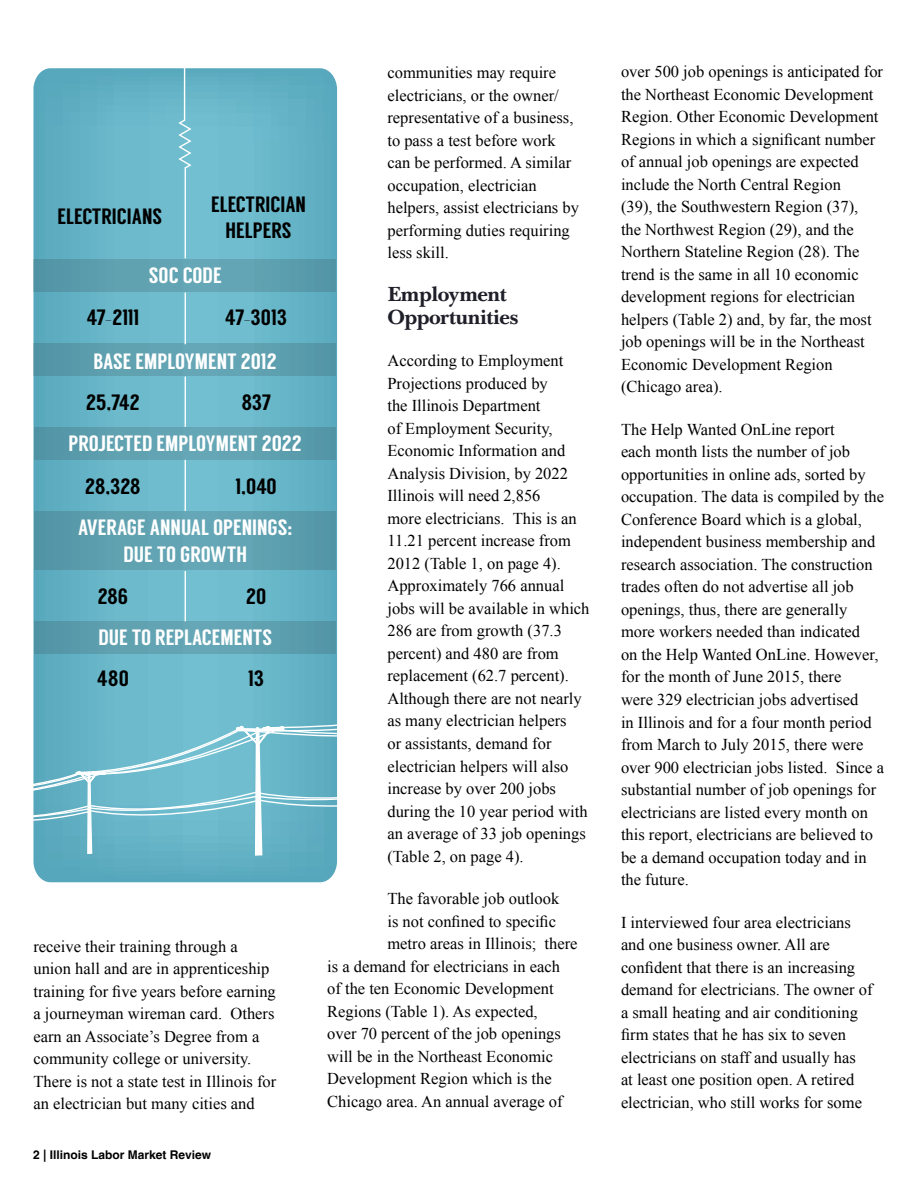
<style>
.page{position:relative;width:918px;height:1188px;background:#fff}
.page>*{position:absolute;margin:0;border:0;box-sizing:border-box;transform-origin:0 0}
.t1{font:22.2px/26.5px "Langdon";color:#fff;text-align:center}
.t2{font:22.2px/26.5px "Langdon";color:#000;text-align:center}
.t3{font:700 21px/22.5px "Baskerville Cyr";letter-spacing:-.025em;color:#1f1f29}
.t4{font:16.5px/22.5px "Times New Roman";color:#000}
.t5{font:700 12px "Helvetica";color:#000}
</style>
<div class="page">
<svg style="left:33px;top:68px;width:304px;height:814px;background:#67b5c7"></svg>
<div style="left:33px;top:344px;width:303px;height:32px;background:#5fa1b1"></div>
<div style="left:33px;top:259px;width:303px;height:32px;background:#5fa1b1"></div>
<div style="left:34px;top:428px;width:302px;height:32px;background:#5fa1b1"></div>
<svg style="left:33px;top:652px;width:305px;height:204px;background:#70b9cb"></svg>
<div style="left:34px;top:511px;width:302px;height:59px;background:#5fa1b1"></div>
<div style="left:34px;top:621px;width:302px;height:32px;background:#5fa1b1"></div>
<hr style="left:185px;top:377px;width:1px;height:50px;background:#fff">
<hr style="left:185px;top:293px;width:1px;height:51px;background:#fff">
<hr style="left:185px;top:460px;width:1px;height:51px;background:#fff">
<hr style="left:185px;top:571px;width:1px;height:50px;background:#fff">
<hr style="left:184px;top:65px;width:1px;height:56px;background:#fff">
<hr style="left:185px;top:168px;width:1px;height:90px;background:#fff">
<svg style="left:177px;top:118px;width:16px;height:52px"></svg>
<h1 class="t2" style="left:58px;top:204px;width:106px">ELECTRICIANS</h1>
<h1 class="t2" style="left:211px;top:191px;width:96px">ELECTRICIAN<br>HELPERS</h1>
<h1 class="t1" style="left:149px;top:262px;width:74px">SOC CODE</h1>
<h1 class="t2" style="left:87px;top:304px;width:54px">47-2111</h1>
<h1 class="t2" style="left:225px;top:304px;width:63px">47-3013</h1>
<h1 class="t1" style="left:94px;top:348px;width:185px">BASE EMPLOYMENT 2012</h1>
<h1 class="t2" style="left:86px;top:389px;width:55px">25,742</h1>
<h1 class="t2" style="left:241px;top:389px;width:31px">837</h1>
<h1 class="t1" style="left:69px;top:430px;width:235px">PROJECTED EMPLOYMENT 2022</h1>
<h1 class="t2" style="left:85px;top:473px;width:57px">28,328</h1>
<h1 class="t2" style="left:236px;top:473px;width:43px">1,040</h1>
<h1 class="t1" style="left:78px;top:514px;width:216px">AVERAGE ANNUAL OPENINGS:<br>DUE TO GROWTH</h1>
<h1 class="t2" style="left:98px;top:583px;width:32px">286</h1>
<h1 class="t2" style="left:246px;top:583px;width:22px">20</h1>
<h1 class="t1" style="left:98px;top:624px;width:175px">DUE TO REPLACEMENTS</h1>
<h1 class="t2" style="left:97px;top:665px;width:33px">480</h1>
<h1 class="t2" style="left:248px;top:665px;width:17px">13</h1>
<p class="t4" style="left:33px;top:935px;width:244px">receive their training through a union hall and are in apprenticeship training for five years before earning a journeyman wireman card. Others earn an Associate’s Degree from a community college or university.<br>There is not a state test in Illinois for an electrician but many cities and</p>
<p class="t5" style="left:33px;top:1148px;width:180px">2 | Illinois Labor Market Review</p>
<p class="t4" style="left:387px;top:61px;width:193px">communities may require electricians, or the owner/ representative of a business, to pass a test before work can be performed. A similar occupation, electrician helpers, assist electricians by performing duties requiring less skill.</p>
<p class="t3" style="left:387px;top:283px;width:133px">Employment<br>Opportunities</p>
<p class="t4" style="left:387px;top:349px;width:204px">According to Employment<br>Projections produced by<br>the Illinois Department<br>of Employment Security,<br>Economic Information and<br>Analysis Division, by 2022<br>Illinois will need 2,856<br>more electricians. This is an<br>11.21 percent increase from<br>2012 (Table 1, on page 4).<br>Approximately 766 annual jobs will be available in which<br>286 are from growth (37.3 percent) and 480 are from replacement (62.7 percent).<br>Although there are not nearly as many electrician helpers<br>or assistants, demand for electrician helpers will also increase by over 200 jobs during the 10 year period with an average of 33 job openings (Table 2, on page 4).</p>
<p class="t4" style="left:387px;top:887px;width:173px">The favorable job outlook</p>
<p class="t4" style="left:387px;top:910px;width:170px">is not confined to specific</p>
<p class="t4" style="left:387px;top:932px;width:192px">metro areas in Illinois; there</p>
<p class="t4" style="left:327px;top:955px;width:234px">is a demand for electricians in each</p>
<p class="t4" style="left:327px;top:977px;width:228px">of the ten Economic Development</p>
<p class="t4" style="left:327px;top:1000px;width:212px">Regions (Table 1). As expected,</p>
<p class="t4" style="left:327px;top:1022px;width:235px">over 70 percent of the job openings</p>
<p class="t4" style="left:327px;top:1045px;width:227px">will be in the Northeast Economic</p>
<p class="t4" style="left:327px;top:1067px;width:226px">Development Region which is the</p>
<p class="t4" style="left:327px;top:1090px;width:237px">Chicago area. An annual average of</p>
<p class="t4" style="left:621px;top:60px;width:264px">over 500 job openings is anticipated for the Northeast Economic Development Region. Other Economic Development Regions in which a significant number of annual job openings are expected include the North Central Region<br>(39), the Southwestern Region (37),<br>the Northwest Region (29), and the Northern Stateline Region (28). The trend is the same in all 10 economic development regions for electrician helpers (Table 2) and, by far, the most job openings will be in the Northeast Economic Development Region (Chicago area).</p>
<p class="t4" style="left:621px;top:418px;width:265px">The Help Wanted OnLine report<br>each month lists the number of job opportunities in online ads, sorted by occupation. The data is compiled by the Conference Board which is a global, independent business membership and research association. The construction trades often do not advertise all job openings, thus, there are generally more workers needed than indicated<br>on the Help Wanted OnLine. However, for the month of June 2015, there<br>were 329 electrician jobs advertised<br>in Illinois and for a four month period from March to July 2015, there were over 900 electrician jobs listed. Since a substantial number of job openings for electricians are listed every month on this report, electricians are believed to be a demand occupation today and in the future.</p>
<p class="t4" style="left:621px;top:911px;width:253px">I interviewed four area electricians and one business owner. All are confident that there is an increasing demand for electricians. The owner of a small heating and air conditioning firm states that he has six to seven electricians on staff and usually has<br>at least one position open. A retired electrician, who still works for some</p>
</div>
